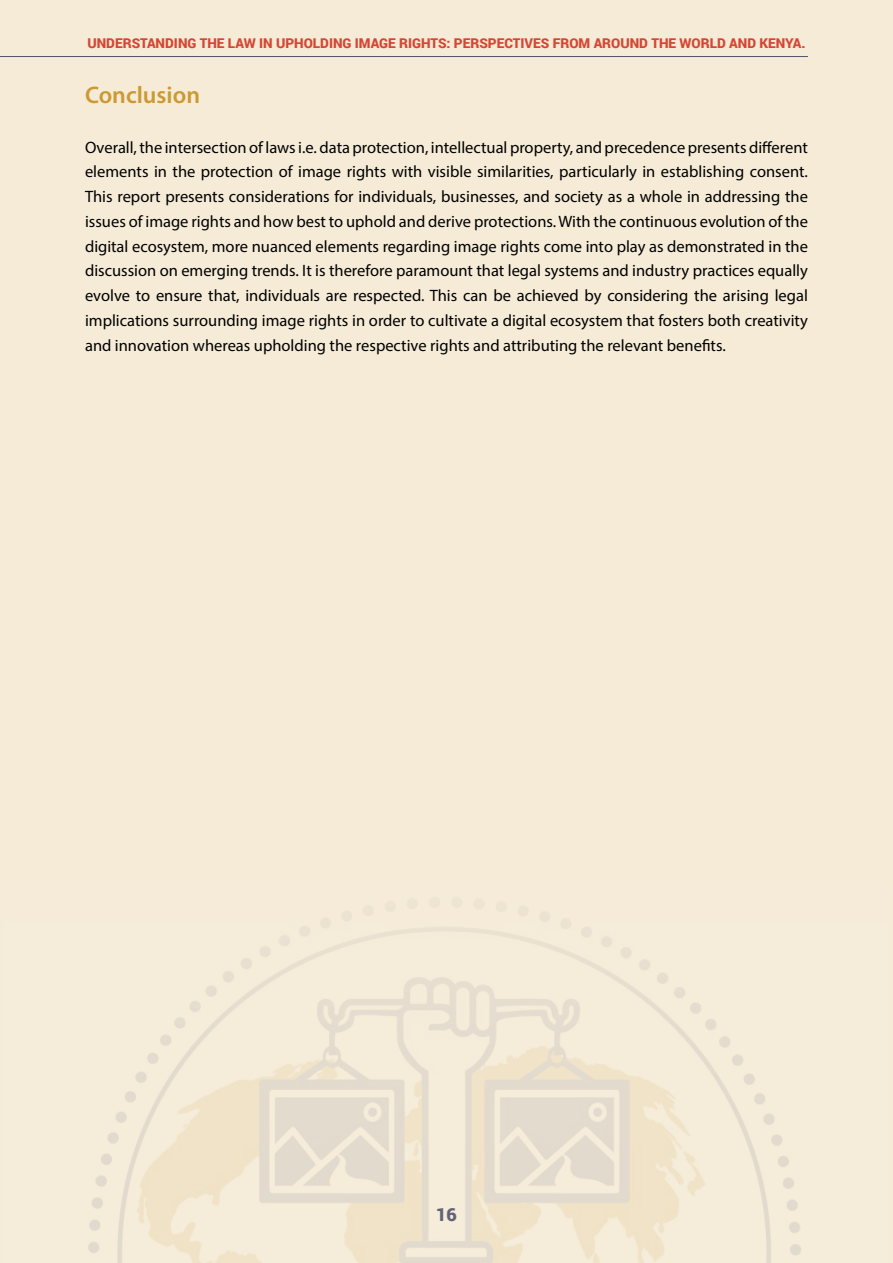
<style>
.page{position:relative;width:893px;height:1263px;background:#f5ebd7}
.page>*{position:absolute;margin:0;border:0;box-sizing:border-box;transform-origin:0 0}
.t1{font:600 24px "Myriad Pro";color:#c93}
.t2{font:900 18px "Roboto";color:#35427a}
.t3{font:16.5px/24.8px "Myriad Pro";color:#000;text-align:justify}
.t4{font:900 13.5px "Roboto";color:#d83333}
</style>
<div class="page">
<p class="t4" style="left:87px;top:34px;width:720px">UNDERSTANDING THE LAW IN UPHOLDING IMAGE RIGHTS: PERSPECTIVES FROM AROUND THE WORLD AND KENYA.</p>
<h1 class="t1" style="left:85px;top:80px;width:117px">Conclusion</h1>
<p class="t3" style="left:85px;top:134px;width:724px">Overall, the intersection of laws i.e. data protection, intellectual property, and precedence presents different elements in the protection of image rights with visible similarities, particularly in establishing consent.<br>This report presents considerations for individuals, businesses, and society as a whole in addressing the issues of image rights and how best to uphold and derive protections. With the continuous evolution of the digital ecosystem, more nuanced elements regarding image rights come into play as demonstrated in the discussion on emerging trends. It is therefore paramount that legal systems and industry practices equally evolve to ensure that, individuals are respected. This can be achieved by considering the arising legal implications surrounding image rights in order to cultivate a digital ecosystem that fosters both creativity and innovation whereas upholding the respective rights and attributing the relevant benefits.</p>
<p class="t2" style="left:436px;top:1202px;width:22px">16</p>
</div>
